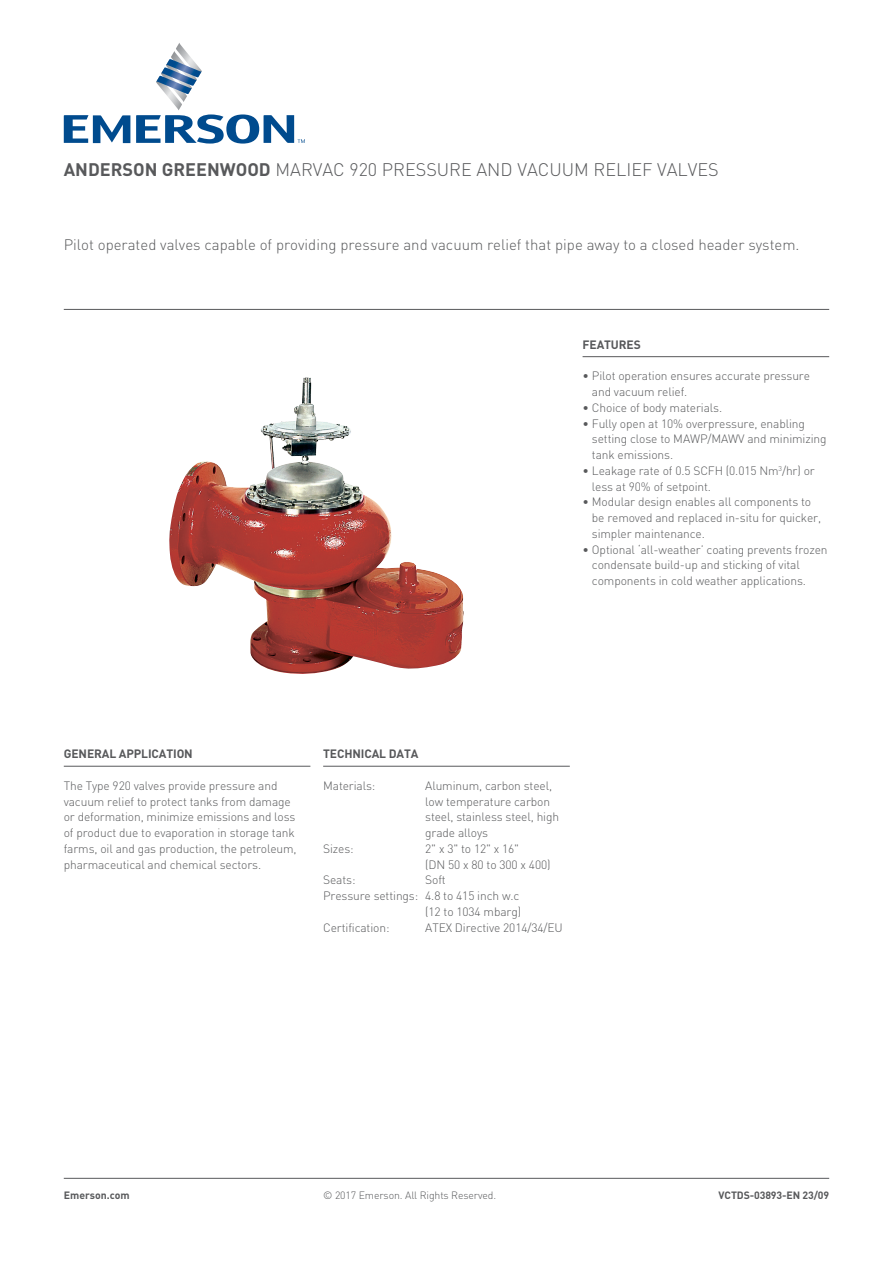
<style>
.page{position:relative;width:893px;height:1263px;background:#fff}
.page>*{position:absolute;margin:0;border:0;box-sizing:border-box;transform-origin:0 0}
.t1{font:300 18px "DIN Pro";color:#58595b}
.t2{font:300 15px "DIN Pro";color:#58595b}
.t3{font:300 12px/15.8px "DIN Pro";letter-spacing:-.01em;color:#58595b}
.t4{font:700 12px "DIN Pro";letter-spacing:-.01em;color:#58595b}
.t5{font:300 10.5px "DIN Pro";letter-spacing:-.01em;color:#58595b}
.t6{font:700 10.5px "DIN Pro";letter-spacing:-.01em;color:#58595b}
.s1{font-weight:700}
</style>
<div class="page">
<hr style="left:64px;top:1178px;width:765px;height:1px;background:#58595b">
<hr style="left:64px;top:309px;width:765px;height:1px;background:#58595b">
<svg style="left:64px;top:115px;width:66px;height:28px"></svg>
<svg style="left:136px;top:43px;width:169px;height:101px"></svg>
<img style="left:169px;top:378px;width:295px;height:296px">
<hr style="left:583px;top:356px;width:246px;height:1px;background:#58595b">
<hr style="left:323px;top:766px;width:247px;height:1px;background:#58595b">
<hr style="left:64px;top:766px;width:246px;height:1px;background:#58595b">
<h1 class="t1" style="left:64px;top:155px;width:656px"><span class="s1">ANDERSON GREENWOOD</span> MARVAC 920 PRESSURE AND VACUUM RELIEF VALVES</h1>
<p class="t2" style="left:64px;top:233px;width:737px">Pilot operated valves capable of providing pressure and vacuum relief that pipe away to a closed header system.</p>
<p class="t4" style="left:583px;top:334px;width:60px">FEATURES</p>
<p class="t3" style="left:592px;top:367px;width:220px;text-indent:-9px">• Pilot operation ensures accurate pressure and vacuum relief.</p>
<p class="t3" style="left:583px;top:398px;width:141px">• Choice of body materials.</p>
<p class="t3" style="left:592px;top:414px;width:236px;text-indent:-9px">• Fully open at 10% overpressure, enabling setting close to MAWP/MAWV and minimizing tank emissions.</p>
<p class="t3" style="left:592px;top:461px;width:224px;text-indent:-9px">• Leakage rate of 0.5 SCFH (0.015 Nm<sup>3</sup>/hr) or less at 90% of setpoint.</p>
<p class="t3" style="left:592px;top:493px;width:231px;text-indent:-9px">• Modular design enables all components to be removed and replaced in-situ for quicker, simpler maintenance.</p>
<p class="t3" style="left:592px;top:540px;width:237px;text-indent:-9px">• Optional ‘all-weather’ coating prevents frozen condensate build-up and sticking of vital components in cold weather applications.</p>
<p class="t4" style="left:64px;top:744px;width:131px">GENERAL APPLICATION</p>
<p class="t3" style="left:64px;top:776px;width:234px">The Type 920 valves provide pressure and vacuum relief to protect tanks from damage or deformation, minimize emissions and loss of product due to evaporation in storage tank farms, oil and gas production, the petroleum, pharmaceutical and chemical sectors.</p>
<p class="t4" style="left:323px;top:744px;width:97px">TECHNICAL DATA</p>
<p class="t3" style="left:323px;top:776px;width:54px">Materials:</p>
<p class="t3" style="left:425px;top:776px;width:135px">Aluminum, carbon steel, low temperature carbon steel, stainless steel, high grade alloys</p>
<p class="t3" style="left:323px;top:839px;width:32px">Sizes:</p>
<p class="t3" style="left:425px;top:839px;width:127px">2" x 3" to 12" x 16"<br>(DN 50 x 80 to 300 x 400)</p>
<p class="t3" style="left:323px;top:871px;width:34px">Seats:</p>
<p class="t3" style="left:425px;top:871px;width:22px">Soft</p>
<p class="t3" style="left:323px;top:887px;width:198px">Pressure settings: 4.8 to 415 inch w.c</p>
<p class="t3" style="left:425px;top:902px;width:97px">(12 to 1034 mbarg)</p>
<p class="t3" style="left:323px;top:918px;width:68px">Certification:</p>
<p class="t3" style="left:425px;top:918px;width:139px">ATEX Directive 2014/34/EU</p>
<p class="t6" style="left:64px;top:1187px;width:67px">Emerson.com</p>
<p class="t5" style="left:323px;top:1187px;width:175px">© 2017 Emerson. All Rights Reserved.</p>
<p class="t6" style="left:719px;top:1187px;width:112px">VCTDS-03893-EN 23/09</p>
</div>
